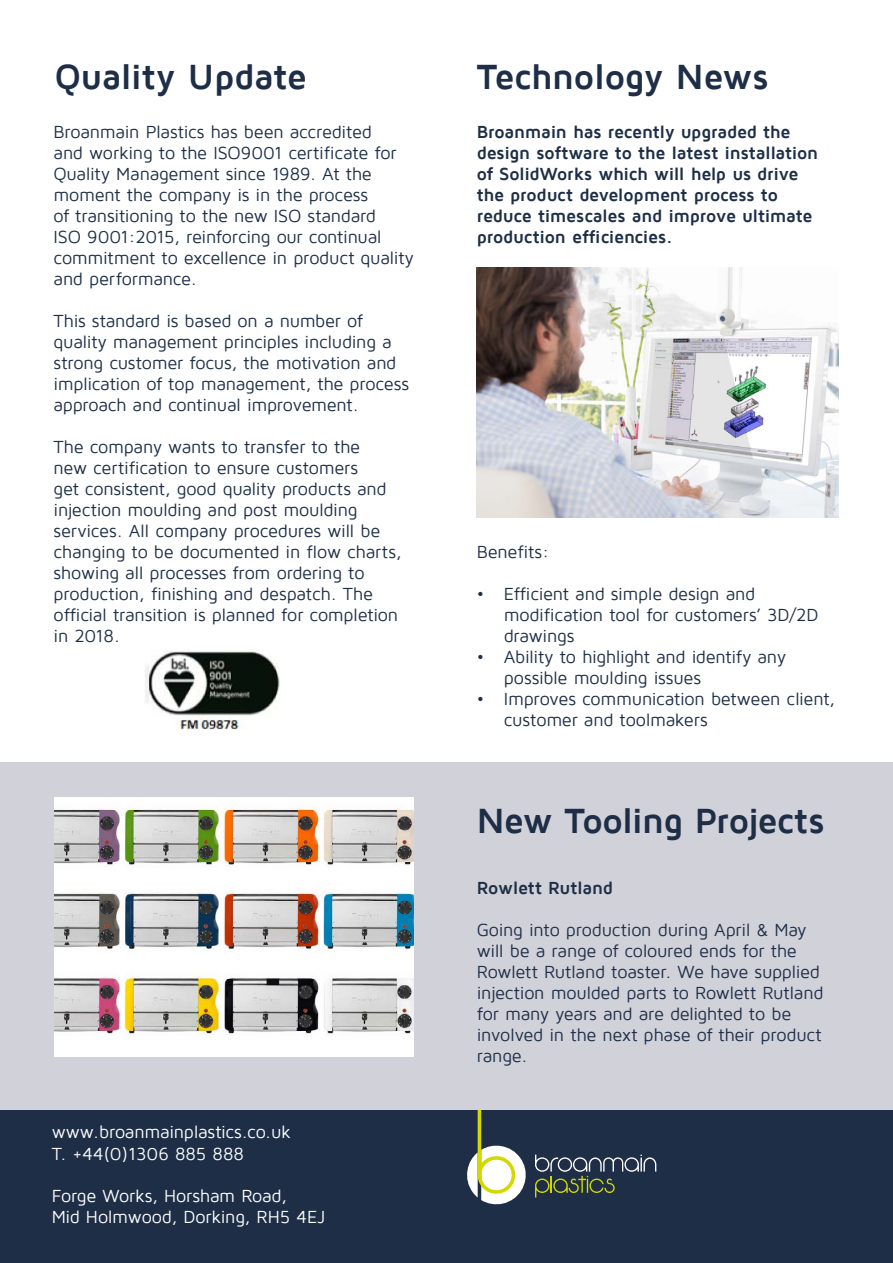
<style>
.page{position:relative;width:893px;height:1263px;background:#fff}
.page>*{position:absolute;margin:0;border:0;box-sizing:border-box;transform-origin:0 0}
.t1{font:700 36px "Maven Pro";letter-spacing:-.02em;color:#1d2e46}
.t2{font:18px/21px "Maven Pro";letter-spacing:-.015em;color:#1d2e46}
.t3{font:700 18px/21px "Maven Pro";letter-spacing:-.015em;color:#1d2e46}
.t4{font:18px/21px "Maven Pro";letter-spacing:-.01em;color:#fff}
</style>
<div class="page">
<div style="left:0;top:762px;width:893px;height:348px;background:#d1d1da"></div>
<img style="left:55px;top:798px;width:359px;height:259px">
<div style="left:0;top:1110px;width:893px;height:153px;background:#1d2e46"></div>
<svg style="left:535px;top:1154px;width:121px;height:43px"></svg>
<svg style="left:467px;top:1110px;width:59px;height:95px"></svg>
<img style="left:145px;top:651px;width:135px;height:79px">
<img style="left:477px;top:268px;width:362px;height:249px">
<h1 class="t1" style="left:55px;top:58px;width:254px">Quality Update</h1>
<p class="t2" style="left:54px;top:122px;width:362px">Broanmain Plastics has been accredited<br>and working to the ISO9001 certificate for Quality Management since 1989. At the moment the company is in the process<br>of transitioning to the new ISO standard<br>ISO 9001:2015, reinforcing our continual commitment to excellence in product quality and performance.</p>
<p class="t2" style="left:54px;top:311px;width:357px">This standard is based on a number of quality management principles including a strong customer focus, the motivation and implication of top management, the process approach and continual improvement.</p>
<p class="t2" style="left:54px;top:437px;width:350px">The company wants to transfer to the<br>new certification to ensure customers<br>get consistent, good quality products and injection moulding and post moulding services. All company procedures will be changing to be documented in flow charts, showing all processes from ordering to production, finishing and despatch. The official transition is planned for completion in 2018.</p>
<p class="t4" style="left:52px;top:1122px;width:241px">www.broanmainplastics.co.uk<br>T. +44(0)1306 885 888</p>
<p class="t4" style="left:52px;top:1185px;width:275px">Forge Works, Horsham Road,<br>Mid Holmwood, Dorking, RH5 4EJ</p>
<h1 class="t1" style="left:477px;top:58px;width:293px">Technology News</h1>
<p class="t3" style="left:477px;top:122px;width:343px">Broanmain has recently upgraded the design software to the latest installation of SolidWorks which will help us drive the product development process to reduce timescales and improve ultimate production efficiencies.</p>
<p class="t2" style="left:477px;top:542px;width:74px">Benefits:</p>
<p class="t2" style="left:504px;top:584px;width:316px;text-indent:-27px">• Efficient and simple design and modification tool for customers’ 3D/2D drawings</p>
<p class="t2" style="left:504px;top:647px;width:284px;text-indent:-27px">• Ability to highlight and identify any possible moulding issues</p>
<p class="t2" style="left:504px;top:689px;width:333px;text-indent:-27px">• Improves communication between client, customer and toolmakers</p>
<h1 class="t1" style="left:477px;top:801px;width:349px">New Tooling Projects</h1>
<p class="t3" style="left:477px;top:878px;width:138px">Rowlett Rutland</p>
<p class="t2" style="left:477px;top:920px;width:348px">Going into production during April &amp; May will be a range of coloured ends for the Rowlett Rutland toaster. We have supplied injection moulded parts to Rowlett Rutland for many years and are delighted to be involved in the next phase of their product range.</p>
</div>
